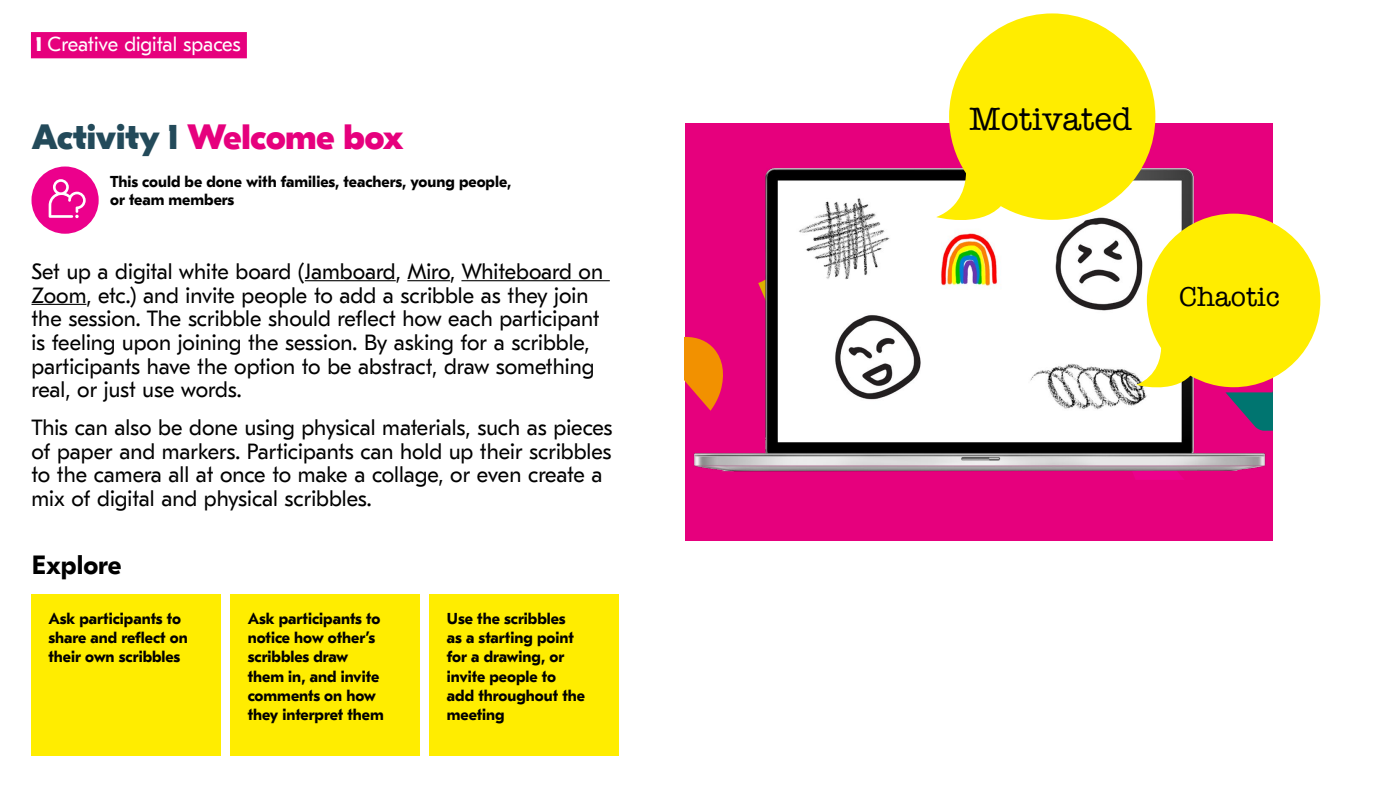
<style>
.page{position:relative;width:1400px;height:788px;background:#fff}
.page>*{position:absolute;margin:0;border:0;box-sizing:border-box;transform-origin:0 0}
.t1{font:800 35px "GT Eesti Display";color:#e6007d}
.t2{font:33.25px "American Typewriter";color:#000}
.t3{font:28px "American Typewriter";color:#000}
.t4{font:700 26.25px "GT Eesti Text";color:#000}
.t5{font:21.88px/23.6px "GT Eesti Text";color:#000}
.t6{font:20.12px "GT Eesti Text";letter-spacing:-.005em;color:#fff}
.t7{font:700 15.75px/19.2px "GT Eesti Text";color:#000}
.s1{font-family:"GT Eesti Display";font-weight:800}
.s2{color:#234a5a}
</style>
<div class="page">
<div style="left:685px;top:123px;width:587px;height:417px;background:#e6007d"></div>
<hr style="left:305px;top:280px;width:91px;height:1px;background:#000">
<hr style="left:407px;top:280px;width:43px;height:1px;background:#000">
<hr style="left:461px;top:280px;width:149px;height:1px;background:#000">
<hr style="left:32px;top:304px;width:54px;height:1px;background:#000">
<div style="left:31px;top:32px;width:216px;height:26px;background:#e6007d"></div>
<img style="left:684px;top:114px;width:589px;height:409px">
<div style="left:429px;top:594px;width:190px;height:162px;background:#ffed00"></div>
<div style="left:230px;top:594px;width:190px;height:162px;background:#ffed00"></div>
<div style="left:31px;top:594px;width:190px;height:162px;background:#ffed00"></div>
<div style="left:32px;top:166px;width:67px;height:68px;background:#ec008c;border-radius:50%"></div>
<svg style="left:49px;top:179px;width:37px;height:39px"></svg>
<svg style="left:936px;top:13px;width:219px;height:216px;background:#fbe939"></svg>
<svg style="left:1066px;top:214px;width:254px;height:266px"></svg>
<p class="t6" style="left:36px;top:33px;width:206px"><span class="s1">1</span> Creative digital spaces</p>
<h1 class="t1" style="left:32px;top:117px;width:373px"><span class="s2">Activity 1</span> Welcome box</h1>
<p class="t7" style="left:110px;top:173px;width:403px;line-height:17.5px">This could be done with families, teachers, young people, or team members</p>
<p class="t5" style="left:31px;top:260px;width:573px">Set up a digital white board (Jamboard, Miro, Whiteboard on Zoom, etc.) and invite people to add a scribble as they join the session. The scribble should reflect how each participant is feeling upon joining the session. By asking for a scribble, participants have the option to be abstract, draw something real, or just use words.</p>
<p class="t5" style="left:31px;top:416px;width:582px">This can also be done using physical materials, such as pieces of paper and markers. Participants can hold up their scribbles to the camera all at once to make a collage, or even create a mix of digital and physical scribbles.</p>
<p class="t4" style="left:32px;top:550px;width:91px">Explore</p>
<p class="t7" style="left:48px;top:609px;width:141px">Ask participants to share and reflect on their own scribbles</p>
<p class="t7" style="left:248px;top:609px;width:137px">Ask participants to notice how other’s scribbles draw them in, and invite comments on how they interpret them</p>
<p class="t7" style="left:447px;top:609px;width:140px">Use the scribbles<br>as a starting point for a drawing, or invite people to add throughout the meeting</p>
<h2 class="t2" style="left:969px;top:94px;width:164px">Motivated</h2>
<p class="t3" style="left:1179px;top:275px;width:102px">Chaotic</p>
</div>
